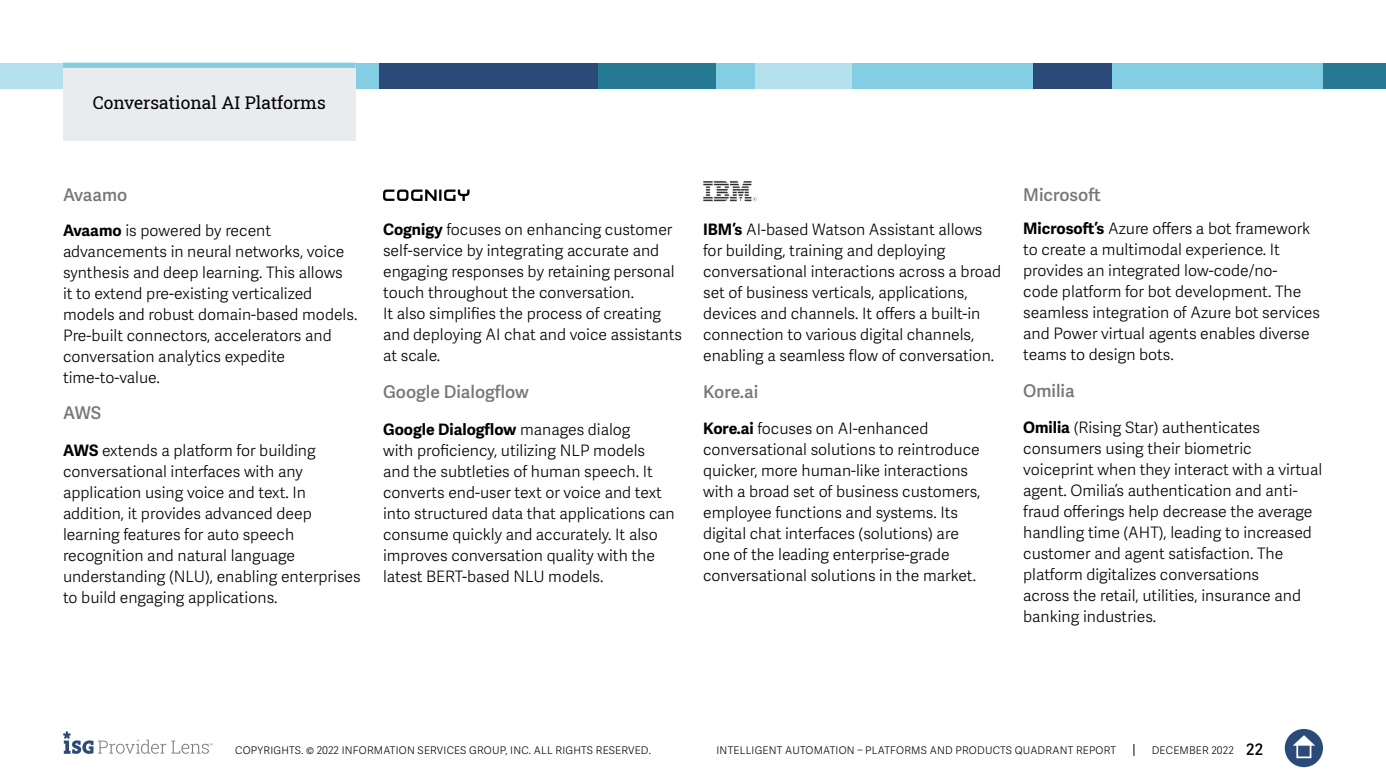
<style>
.page{position:relative;width:1386px;height:780px;background:#fff}
.page>*{position:absolute;margin:0;border:0;box-sizing:border-box;transform-origin:0 0}
.t1{font:600 17.5px "Adelle Sans";color:#75787b}
.t2{font:17.5px "Roboto Slab ISG P Regular";color:#000}
.t3{font:300 15.75px/21px "Adelle Sans";color:#000}
.t4{font:300 10.5px "Adelle Sans";letter-spacing:.02em;color:#000}
.s1{font-weight:700;color:#000101}
.s2{font-weight:600;font-size:15.75px}
</style>
<div class="page">
<svg style="left:1133px;top:744px;width:1px;height:12px"></svg>
<div style="left:1285px;top:729px;width:38px;height:38px;background:#2b4a79;border-radius:50%"></div>
<svg style="left:1293px;top:735px;width:22px;height:10px"></svg>
<div style="left:1296px;top:743px;width:15px;height:15px;border:2px solid #fff"></div>
<svg style="left:63px;top:731px;width:150px;height:23px"></svg>
<div style="left:1047px;top:63px;width:276px;height:26px;background:#84cee3"></div>
<div style="left:0;top:63px;width:158px;height:26px;background:#b4e1ed"></div>
<div style="left:158px;top:63px;width:233px;height:26px;background:#84cee3"></div>
<div style="left:850px;top:63px;width:184px;height:26px;background:#84cee3"></div>
<div style="left:1323px;top:63px;width:63px;height:26px;background:#257992"></div>
<div style="left:1033px;top:63px;width:79px;height:26px;background:#2b4a79"></div>
<div style="left:754px;top:63px;width:98px;height:26px;background:#b4e1ed"></div>
<div style="left:598px;top:63px;width:157px;height:26px;background:#84cee3"></div>
<div style="left:598px;top:63px;width:118px;height:26px;background:#257992"></div>
<div style="left:379px;top:63px;width:219px;height:26px;background:#2b4a79"></div>
<svg style="left:383px;top:189px;width:87px;height:12px"></svg>
<div style="left:63px;top:63px;width:293px;height:78px;background:#e9ebee"></div>
<div style="left:63px;top:63px;width:293px;height:5px;background:#84cee3"></div>
<img style="left:704px;top:181px;width:53px;height:21px">
<p class="t2" style="left:93px;top:91px;width:235px">Conversational AI Platforms</p>
<p class="t1" style="left:63px;top:184px;width:66px">Avaamo</p>
<p class="t3" style="left:63px;top:220px;width:296px"><span class="s1">Avaamo</span> is powered by recent advancements in neural networks, voice synthesis and deep learning. This allows<br>it to extend pre-existing verticalized models and robust domain-based models.<br>Pre-built connectors, accelerators and conversation analytics expedite time-to-value.</p>
<p class="t1" style="left:63px;top:403px;width:40px">AWS</p>
<p class="t3" style="left:63px;top:440px;width:299px"><span class="s1">AWS</span> extends a platform for building conversational interfaces with any application using voice and text. In addition, it provides advanced deep learning features for auto speech recognition and natural language understanding (NLU), enabling enterprises to build engaging applications.</p>
<p class="t3" style="left:383px;top:219px;width:300px"><span class="s1">Cognigy</span> focuses on enhancing customer self-service by integrating accurate and engaging responses by retaining personal touch throughout the conversation.<br>It also simplifies the process of creating and deploying AI chat and voice assistants at scale.</p>
<p class="t1" style="left:383px;top:381px;width:147px">Google Dialogflow</p>
<p class="t3" style="left:383px;top:419px;width:293px"><span class="s1">Google Dialogflow</span> manages dialog<br>with proficiency, utilizing NLP models and the subtleties of human speech. It converts end-user text or voice and text into structured data that applications can consume quickly and accurately. It also improves conversation quality with the latest BERT-based NLU models.</p>
<p class="t3" style="left:703px;top:219px;width:299px"><span class="s1">IBM’s</span> AI-based Watson Assistant allows for building, training and deploying conversational interactions across a broad set of business verticals, applications, devices and channels. It offers a built-in connection to various digital channels, enabling a seamless flow of conversation.</p>
<p class="t1" style="left:703px;top:381px;width:57px">Kore.ai</p>
<p class="t3" style="left:703px;top:419px;width:279px"><span class="s1">Kore.ai</span> focuses on AI-enhanced conversational solutions to reintroduce quicker, more human-like interactions with a broad set of business customers, employee functions and systems. Its digital chat interfaces (solutions) are one of the leading enterprise-grade conversational solutions in the market.</p>
<p class="t1" style="left:1023px;top:184px;width:79px">Microsoft</p>
<p class="t3" style="left:1023px;top:218px;width:298px"><span class="s1">Microsoft’s</span> Azure offers a bot framework to create a multimodal experience. It provides an integrated low-code/no-<br>code platform for bot development. The seamless integration of Azure bot services and Power virtual agents enables diverse teams to design bots.</p>
<p class="t1" style="left:1023px;top:380px;width:53px">Omilia</p>
<p class="t3" style="left:1023px;top:418px;width:301px"><span class="s1">Omilia</span> (Rising Star) authenticates consumers using their biometric voiceprint when they interact with a virtual agent. Omilia’s authentication and anti&shy;fraud offerings help decrease the average handling time (AHT), leading to increased customer and agent satisfaction. The platform digitalizes conversations<br>across the retail, utilities, insurance and banking industries.</p>
<p class="t4" style="left:235px;top:744px;width:417px">COPYRIGHTS. © 2022 INFORMATION SERVICES GROUP, INC. ALL RIGHTS RESERVED.</p>
<p class="t4" style="left:717px;top:744px;width:401px">INTELLIGENT AUTOMATION – PLATFORMS AND PRODUCTS QUADRANT REPORT</p>
<p class="t4" style="left:1152px;top:744px;width:113px">DECEMBER 2022 <span class="s2">22</span></p>
</div>
